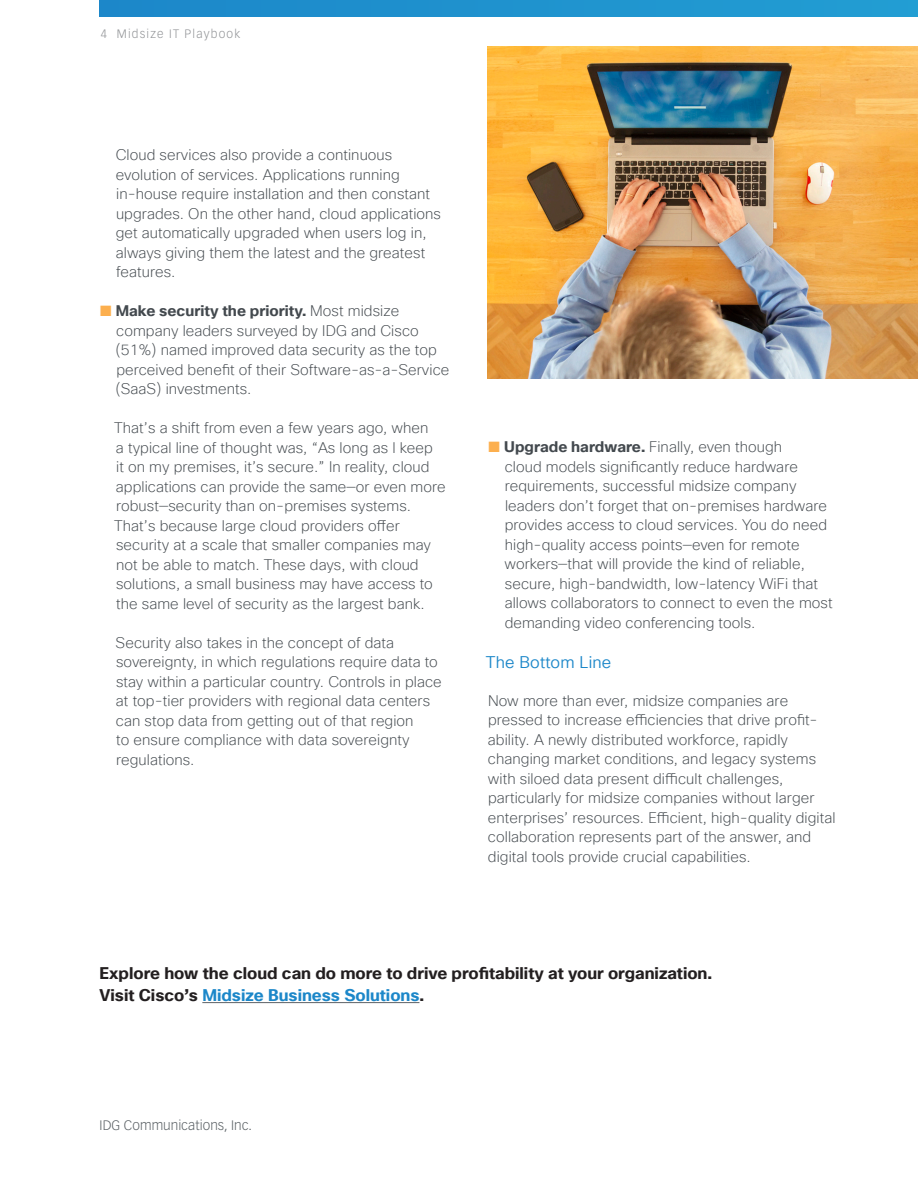
<style>
.page{position:relative;width:918px;height:1188px;background:#fff}
.page>*{position:absolute;margin:0;border:0;box-sizing:border-box;transform-origin:0 0}
.CTA{font:700 16.5px/22.5px "Cisco Sans TT";color:#231f20}
.sub{font:16.5px "Cisco Sans TT Light";letter-spacing:.01em;color:#1c87c9}
.text{font:200 15px/19.5px "Cisco Sans TT";letter-spacing:.005em;color:#43494e}
.indented_text{font:200 15px/19.5px "Cisco Sans TT";letter-spacing:.005em;color:#43494e}
.t1{font:300 13.5px "Vectora LH";letter-spacing:.005em;color:#5c6266}
.t2{font:300 12px "Vectora LH";letter-spacing:.1em;color:#939598}
.s1{color:#fcaf4e}
.s2{font-weight:700}
.s3{color:#1c87c9}
</style>
<div class="page">
<div style="left:99px;top:0;width:819px;height:16px;background:#1f92ce"></div>
<img style="left:488px;top:47px;width:430px;height:331px">
<hr style="left:202px;top:1002px;width:217px;height:1px;background:#5c6266">
<p class="t2" style="left:101px;top:26px;width:141px">4 Midsize IT Playbook</p>
<p class="indented_text" style="left:116px;top:146px;width:327px">Cloud services also provide a continuous evolution of services. Applications running in-house require installation and then constant upgrades. On the other hand, cloud applications get automatically upgraded when users log in, always giving them the latest and the greatest features.</p>
<p class="text" style="left:116px;top:302px;width:335px;text-indent:-16px"><span class="s1">■</span> <span class="s2">Make security the priority.</span> Most midsize company leaders surveyed by IDG and Cisco (51%) named improved data security as the top perceived benefit of their Software-as-a-Service (SaaS) investments.</p>
<p class="indented_text" style="left:114px;top:419px;width:333px">That’s a shift from even a few years ago, when<br>a typical line of thought was, “As long as I keep<br>it on my premises, it’s secure.” In reality, cloud applications can provide the same—or even more robust—security than on-premises systems.<br>That’s because large cloud providers offer security at a scale that smaller companies may not be able to match. These days, with cloud solutions, a small business may have access to the same level of security as the largest bank.</p>
<p class="indented_text" style="left:116px;top:633px;width:328px">Security also takes in the concept of data sovereignty, in which regulations require data to stay within a particular country. Controls in place at top-tier providers with regional data centers can stop data from getting out of that region<br>to ensure compliance with data sovereignty regulations.</p>
<p class="text" style="left:505px;top:438px;width:329px;text-indent:-16px"><span class="s1">■</span> <span class="s2">Upgrade hardware.</span> Finally, even though<br>cloud models significantly reduce hardware requirements, successful midsize company leaders don’t forget that on-premises hardware provides access to cloud services. You do need high-quality access points—even for remote workers—that will provide the kind of reliable, secure, high-bandwidth, low-latency WiFi that allows collaborators to connect to even the most demanding video conferencing tools.</p>
<p class="sub" style="left:486px;top:652px;width:127px">The Bottom Line</p>
<p class="text" style="left:488px;top:691px;width:349px">Now more than ever, midsize companies are pressed to increase efficiencies that drive profit&shy;ability. A newly distributed workforce, rapidly changing market conditions, and legacy systems with siloed data present difficult challenges, particularly for midsize companies without larger enterprises’ resources. Efficient, high-quality digital collaboration represents part of the answer, and digital tools provide crucial capabilities.</p>
<p class="CTA" style="left:100px;top:962px;width:614px">Explore how the cloud can do more to drive profitability at your organization.<br>Visit Cisco’s <span class="s3">Midsize Business Solutions</span>.</p>
<p class="t1" style="left:100px;top:1118px;width:154px">IDG Communications, Inc.</p>
</div>
